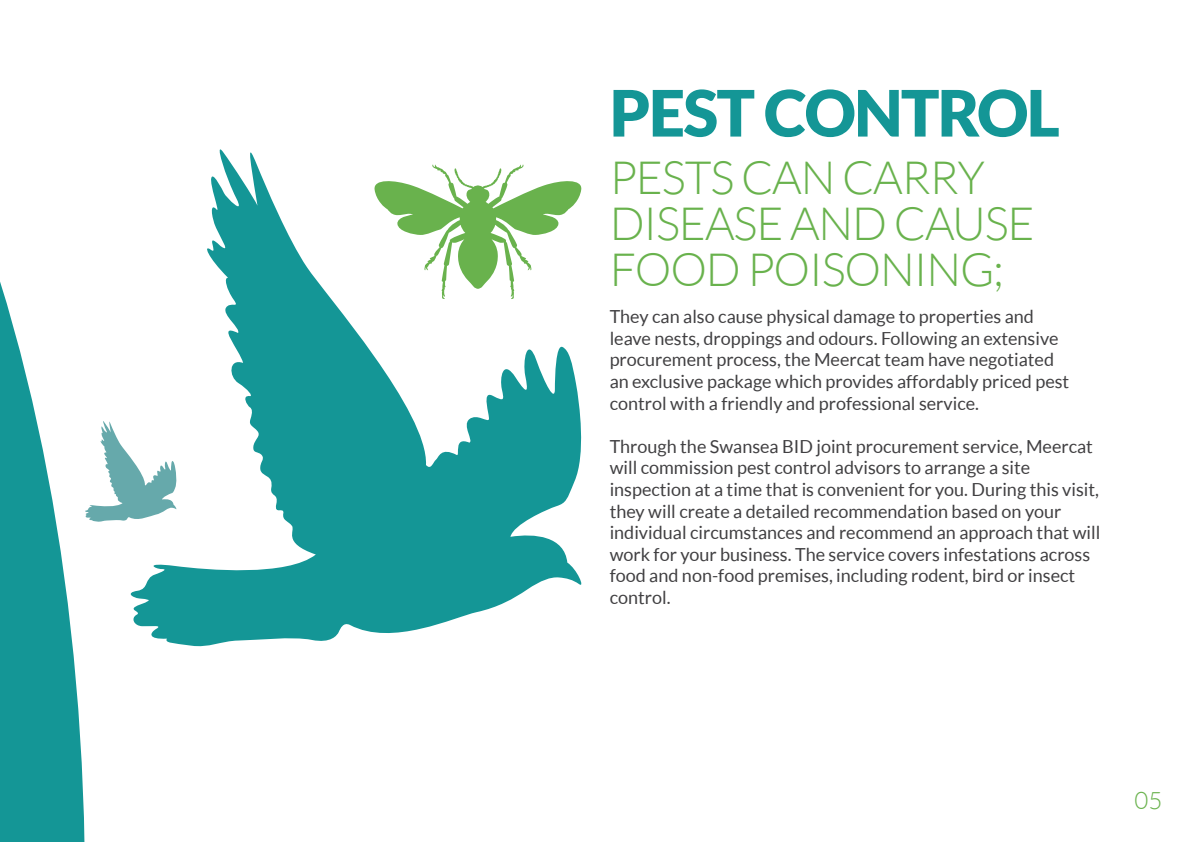
<style>
.page{position:relative;width:1191px;height:842px;background:#fff}
.page>*{position:absolute;margin:0;border:0;box-sizing:border-box;transform-origin:0 0}
.t1{font:900 64px "Lato";letter-spacing:-.025em;color:#149696}
.t2{font:300 46px/46px "Lato";letter-spacing:-.025em;color:#69b24d}
.t3{font:300 24px "Lato";color:#69b24d}
.t4{font:18px/21.6px "Lato";color:#414042}
</style>
<div class="page">
<svg style="left:0;top:282px;width:85px;height:560px;fill:#149696"></svg>
<svg style="left:130px;top:149px;width:452px;height:498px"></svg>
<svg style="left:84px;top:419px;width:93px;height:103px"></svg>
<svg style="left:373px;top:163px;width:209px;height:136px"></svg>
<h1 class="t1" style="left:609px;top:76px;width:437px">PEST CONTROL</h1>
<h2 class="t2" style="left:609px;top:155px;width:427px">P ESTS CAN CARRY<br>DISEASE AND CAUSE<br>FOOD POISONING;</h2>
<p class="t4" style="left:609px;top:306px;width:461px">They can also cause physical damage to properties and leave nests, droppings and odours. Following an extensive procurement process, the Meercat team have negotiated an exclusive package which provides affordably priced pest control with a friendly and professional service.</p>
<p class="t4" style="left:609px;top:435px;width:492px">Through the Swansea BID joint procurement service, Meercat will commission pest control advisors to arrange a site inspection at a time that is convenient for you. During this visit, they will create a detailed recommendation based on your individual circumstances and recommend an approach that will work for your business. The service covers infestations across food and non-food premises, including rodent, bird or insect control.</p>
<h3 class="t3" style="left:1134px;top:788px;width:29px">05</h3>
</div>
